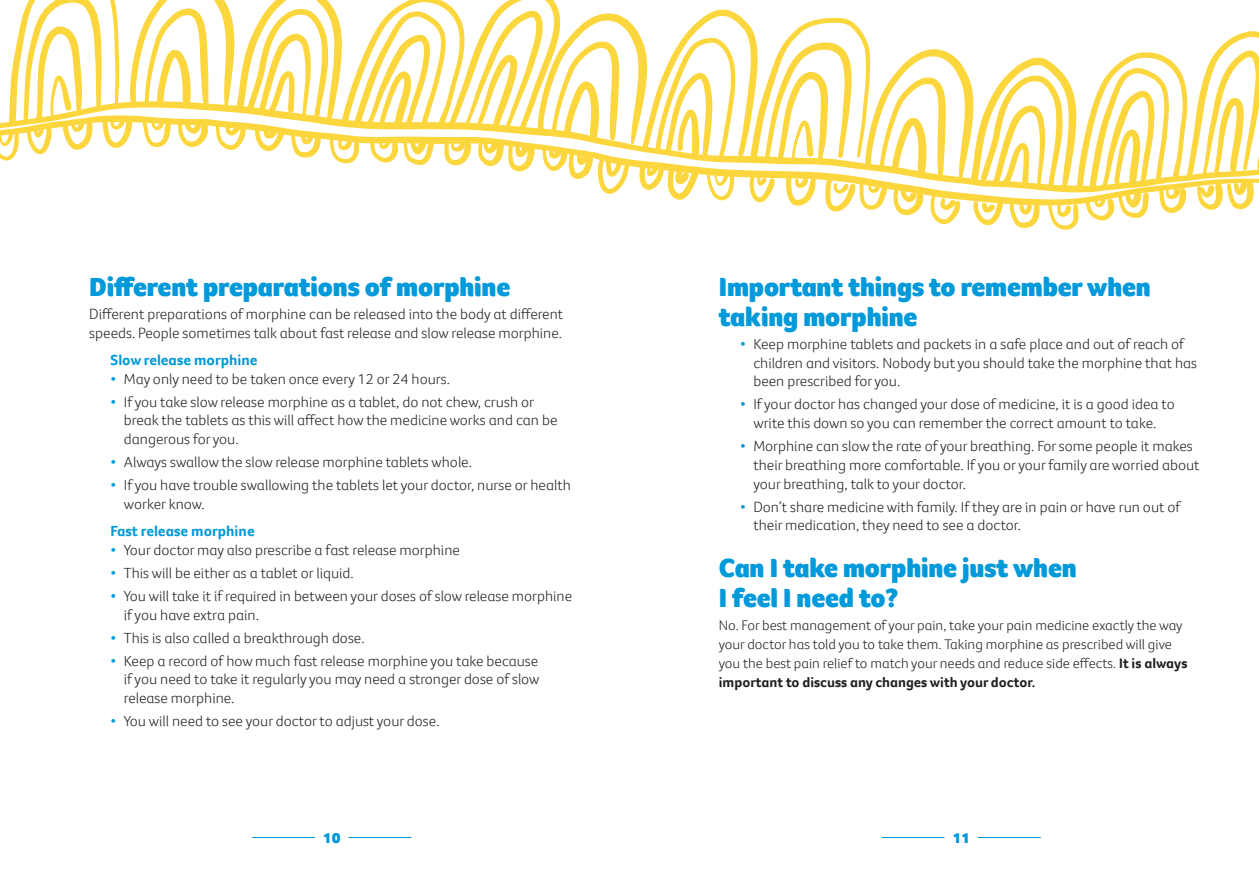
<style>
.page{position:relative;width:1259px;height:893px;background:#fff}
.page>*{position:absolute;margin:0;border:0;box-sizing:border-box;transform-origin:0 0}
.Text_No_Indent{font:900 27px/30px "Foco CC";letter-spacing:-.005em;color:#0099da}
.Text_No_Indent-2{font:300 15px/18.8px "Foco CC";color:#231f20}
.Text_No_Indent-3{font:700 15px "Foco CC";color:#0099da}
.t1{font:900 15px "Foco CC";color:#0099da}
.Text_No_Indent-4{font:300 14.25px/18.8px "Foco CC";color:#231f20}
.s1{color:#0099da}
.s2{font-weight:700}
</style>
<div class="page">
<hr style="left:881px;top:837px;width:63px;height:1px;background:#0099da">
<hr style="left:978px;top:837px;width:62px;height:1px;background:#0099da">
<svg style="left:9px;top:0;width:1250px;height:230px"></svg>
<svg style="left:9px;top:101px;width:1250px;height:14px"></svg>
<svg style="left:0;top:115px;width:1259px;height:91px"></svg>
<hr style="left:252px;top:837px;width:63px;height:1px;background:#0099da">
<hr style="left:348px;top:837px;width:63px;height:1px;background:#0099da">
<p class="Text_No_Indent" style="left:89px;top:271px;width:422px">Different preparations of morphine</p>
<p class="Text_No_Indent-2" style="left:89px;top:304px;width:475px">Different preparations of morphine can be released into the body at different speeds. People sometimes talk about fast release and slow release morphine.</p>
<p class="Text_No_Indent-3" style="left:111px;top:350px;width:149px">Slow release morphine</p>
<p class="Text_No_Indent-2" style="left:111px;top:369px;width:341px"><span class="s1">•</span> May only need to be taken once every 12 or 24 hours.</p>
<p class="Text_No_Indent-2" style="left:124px;top:392px;width:435px;text-indent:-13px"><span class="s1">•</span> If you take slow release morphine as a tablet, do not chew, crush or break the tablets as this will affect how the medicine works and can be dangerous for you.</p>
<p class="Text_No_Indent-2" style="left:111px;top:453px;width:363px"><span class="s1">•</span> Always swallow the slow release morphine tablets whole.</p>
<p class="Text_No_Indent-2" style="left:124px;top:476px;width:448px;text-indent:-13px"><span class="s1">•</span> If you have trouble swallowing the tablets let your doctor, nurse or health worker know.</p>
<p class="Text_No_Indent-3" style="left:111px;top:521px;width:146px">Fast release morphine</p>
<p class="Text_No_Indent-2" style="left:111px;top:540px;width:351px"><span class="s1">•</span> Your doctor may also prescribe a fast release morphine</p>
<p class="Text_No_Indent-2" style="left:111px;top:563px;width:245px"><span class="s1">•</span> This will be either as a tablet or liquid.</p>
<p class="Text_No_Indent-2" style="left:124px;top:586px;width:450px;text-indent:-13px"><span class="s1">•</span> You will take it if required in between your doses of slow release morphine if you have extra pain.</p>
<p class="Text_No_Indent-2" style="left:111px;top:628px;width:255px"><span class="s1">•</span> This is also called a breakthrough dose.</p>
<p class="Text_No_Indent-2" style="left:124px;top:651px;width:417px;text-align:justify;text-indent:-13px"><span class="s1">•</span> Keep a record of how much fast release morphine you take because if you need to take it regularly you may need a stronger dose of slow release morphine.</p>
<p class="Text_No_Indent-2" style="left:111px;top:712px;width:330px"><span class="s1">•</span> You will need to see your doctor to adjust your dose.</p>
<p class="Text_No_Indent" style="left:719px;top:271px;width:433px">Important things to remember when taking morphine</p>
<p class="Text_No_Indent-2" style="left:753px;top:334px;width:445px;text-indent:-13px"><span class="s1">•</span> Keep morphine tablets and packets in a safe place and out of reach of children and visitors. Nobody but you should take the morphine that has been prescribed for you.</p>
<p class="Text_No_Indent-2" style="left:740px;top:395px;width:436px;text-align:center"><span class="s1">•</span> If your doctor has changed your dose of medicine, it is a good idea to write this down so you can remember the correct amount to take.</p>
<p class="Text_No_Indent-2" style="left:753px;top:436px;width:448px;text-indent:-13px"><span class="s1">•</span> Morphine can slow the rate of your breathing. For some people it makes their breathing more comfortable. If you or your family are worried about your breathing, talk to your doctor.</p>
<p class="Text_No_Indent-2" style="left:753px;top:497px;width:429px;text-indent:-13px"><span class="s1">•</span> Don’t share medicine with family. If they are in pain or have run out of their medication, they need to see a doctor.</p>
<p class="Text_No_Indent" style="left:719px;top:553px;width:359px">Can I take morphine just when<br>I feel I need to?</p>
<p class="Text_No_Indent-4" style="left:719px;top:616px;width:470px">No. For best management of your pain, take your pain medicine exactly the way your doctor has told you to take them. Taking morphine as prescribed will give you the best pain relief to match your needs and reduce side effects. <span class="s2">It is always important to discuss any changes with your doctor.</span></p>
<p class="t1" style="left:323px;top:828px;width:19px">10</p>
<p class="t1" style="left:952px;top:828px;width:19px">11</p>
</div>
